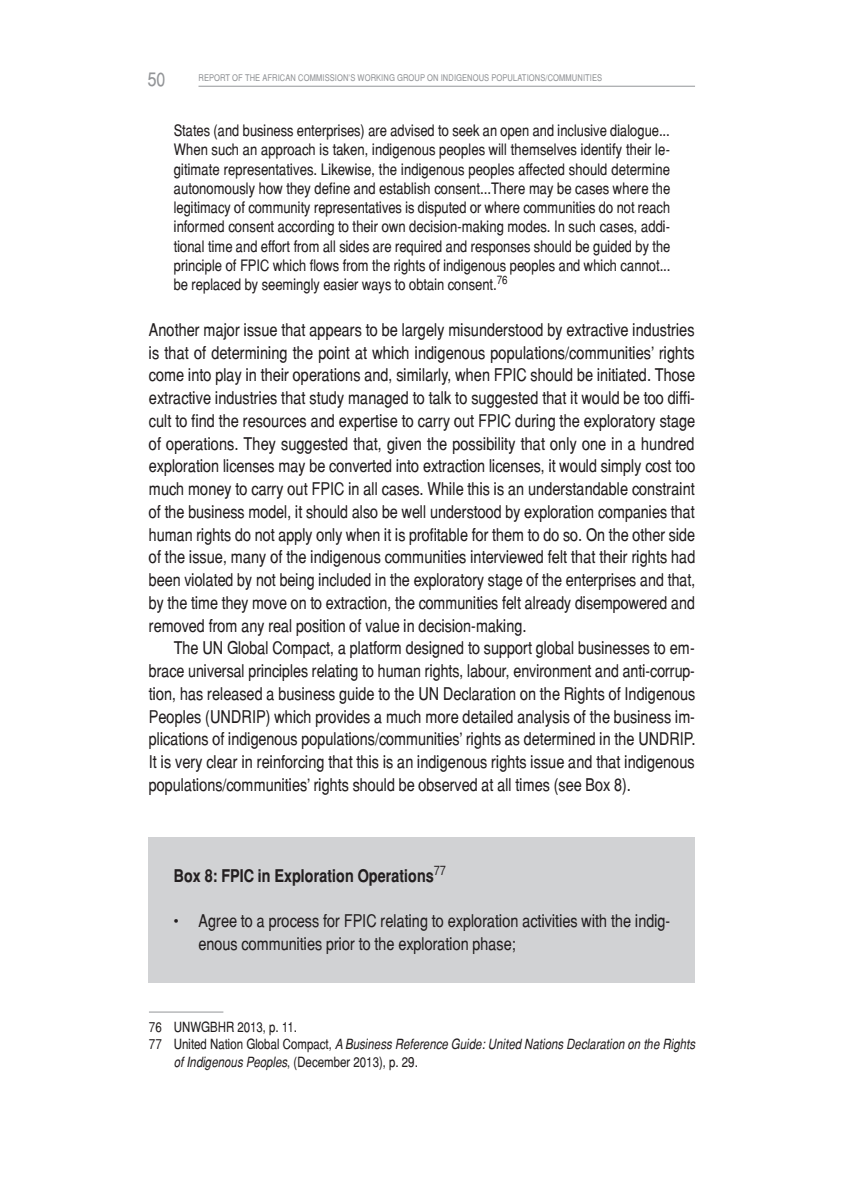
<style>
.page{position:relative;width:844px;height:1191px;background:#fff}
.page>*{position:absolute;margin:0;border:0;box-sizing:border-box;transform-origin:0 0}
.t1{font:19.25px "Switzerland Narrow";color:#939598}
.t2{font:17.5px/22.8px "Switzerland Narrow";color:#231f20;text-align:justify}
.t3{font:700 17.5px "Switzerland Narrow";color:#231f20}
.t4{font:15.75px/19.2px "Switzerland Narrow";color:#231f20;text-align:justify}
.t5{font:italic 14px "Switzerland Narrow";color:#231f20}
.t6{font:14px "Switzerland Narrow";color:#231f20}
.t7{font:9.1px "Switzerland Narrow";letter-spacing:.01em;color:#939598}
.s1{font-style:normal}
.s2{font-style:italic}
</style>
<div class="page">
<hr style="left:198px;top:86px;width:496px;height:1px;background:#939598">
<div style="left:149px;top:837px;width:545px;height:145px;background:#d1d2d4"></div>
<hr style="left:149px;top:1011px;width:74px;height:1px;background:#939598">
<p class="t1" style="left:148px;top:67px;width:19px">50</p>
<p class="t7" style="left:198px;top:72px;width:405px">REPORT OF THE AFRICAN COMMISSION’S WORKING GROUP ON INDIGENOUS POPULATIONS/COMMUNITIES</p>
<p class="t4" style="left:174px;top:121px;width:498px">States (and business enterprises) are advised to seek an open and inclusive dialogue...<br>When such an approach is taken, indigenous peoples will themselves identify their le&shy;gitimate representatives. Likewise, the indigenous peoples affected should determine autonomously how they define and establish consent...There may be cases where the legitimacy of community representatives is disputed or where communities do not reach informed consent according to their own decision-making modes. In such cases, addi&shy;tional time and effort from all sides are required and responses should be guided by the principle of FPIC which flows from the rights of indigenous peoples and which cannot... be replaced by seemingly easier ways to obtain consent.<sup>76</sup></p>
<p class="t2" style="left:149px;top:318px;width:548px">Another major issue that appears to be largely misunderstood by extractive industries is that of determining the point at which indigenous populations/communities’ rights come into play in their operations and, similarly, when FPIC should be initiated. Those extractive industries that study managed to talk to suggested that it would be too diffi&shy;cult to find the resources and expertise to carry out FPIC during the exploratory stage of operations. They suggested that, given the possibility that only one in a hundred exploration licenses may be converted into extraction licenses, it would simply cost too much money to carry out FPIC in all cases. While this is an understandable constraint of the business model, it should also be well understood by exploration companies that human rights do not apply only when it is profitable for them to do so. On the other side of the issue, many of the indigenous communities interviewed felt that their rights had been violated by not being included in the exploratory stage of the enterprises and that, by the time they move on to extraction, the communities felt already disempowered and removed from any real position of value in decision-making.</p>
<p class="t2" style="left:149px;top:636px;width:548px;text-indent:25px">The UN Global Compact, a platform designed to support global businesses to em&shy;brace universal principles relating to human rights, labour, environment and anti-corrup&shy;tion, has released a business guide to the UN Declaration on the Rights of Indigenous Peoples (UNDRIP) which provides a much more detailed analysis of the business im&shy;plications of indigenous populations/communities’ rights as determined in the UNDRIP.<br>It is very clear in reinforcing that this is an indigenous rights issue and that indigenous populations/communities’ rights should be observed at all times (see Box 8).</p>
<p class="t3" style="left:174px;top:865px;width:273px">Box 8: FPIC in Exploration Operations<sup>77</sup></p>
<p class="t2" style="left:198px;top:909px;width:473px;text-indent:-25px">• Agree to a process for FPIC relating to exploration activities with the indig&shy;enous communities prior to the exploration phase;</p>
<p class="t6" style="left:149px;top:1018px;width:149px">76 UNWGBHR 2013, p. 11.</p>
<p class="t5" style="left:149px;top:1035px;width:547px"><span class="s1">77 United Nation Global Compact,</span> A Business Reference Guide: United Nations Declaration on the Rights</p>
<p class="t6" style="left:174px;top:1053px;width:245px"><span class="s2">of Indigenous Peoples</span>, (December 2013), p. 29.</p>
</div>
